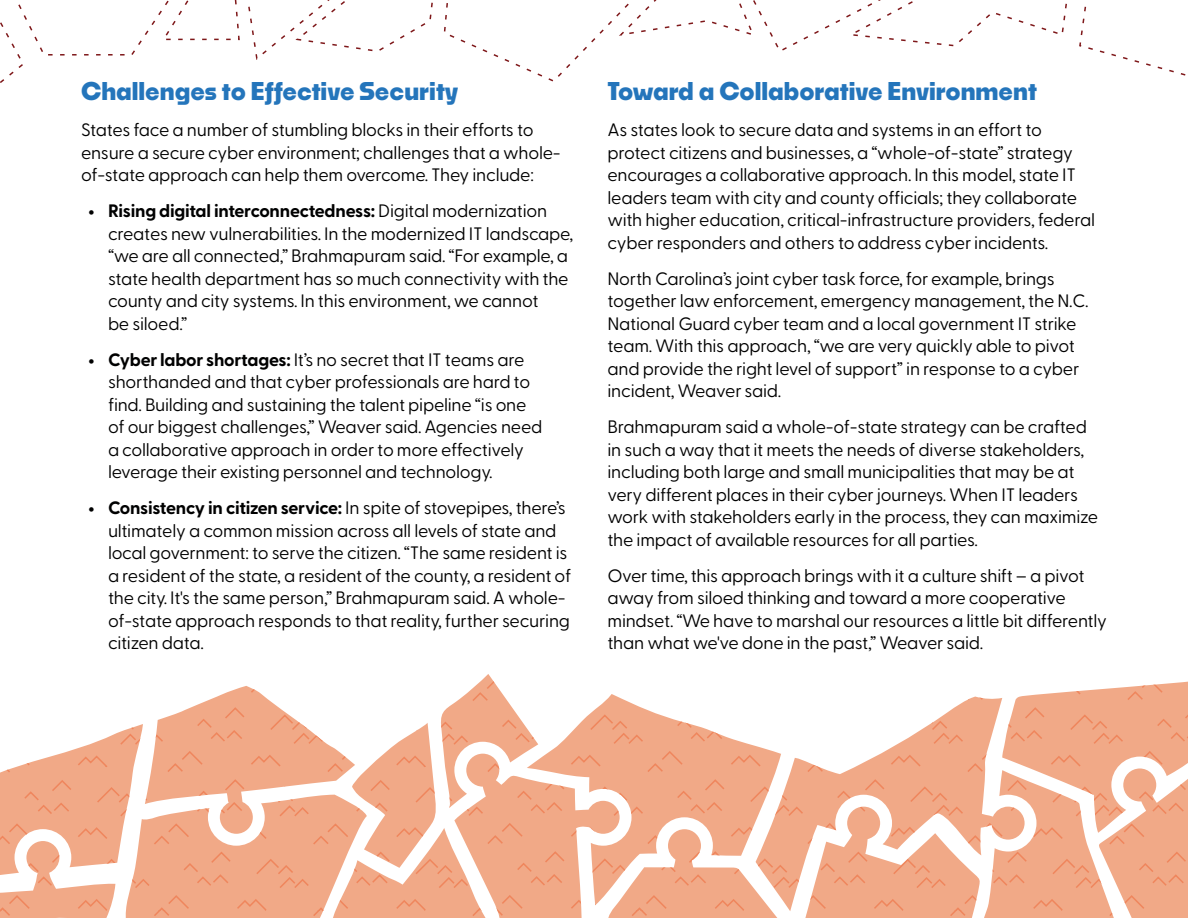
<style>
.page{position:relative;width:1188px;height:918px;background:#fff}
.page>*{position:absolute;margin:0;border:0;box-sizing:border-box;transform-origin:0 0}
.t1{font:700 24px "Noka";color:#2475bb}
.t2{font:18px/22.5px "Greycliff CF";letter-spacing:-.015em;color:#000}
.t3{font:18px/22.5px "Greycliff CF";letter-spacing:-.015em;color:#000101}
.s1{font-family:"Servus Slab";font-weight:500}
.s2{font-weight:700}
</style>
<div class="page">
<svg style="left:0;top:674px;width:778px;height:244px"></svg>
<svg style="left:756px;top:697px;width:48px;height:214px"></svg>
<svg style="left:804px;top:681px;width:384px;height:237px"></svg>
<svg style="left:443px;top:0;width:743px;height:82px"></svg>
<svg style="left:0;top:0;width:433px;height:83px"></svg>
<h1 class="t1" style="left:81px;top:76px;width:379px">Challenges to Effective Security</h1>
<p class="t2" style="left:81px;top:117px;width:481px">States face a number of stumbling blocks in their efforts to ensure a secure cyber environment; challenges that a whole&shy;of-state approach can help them overcome. They include:</p>
<p class="t3" style="left:108px;top:198px;width:467px;text-indent:-20px"><span class="s1">•</span> <span class="s2">Rising digital interconnectedness:</span> Digital modernization creates new vulnerabilities. In the modernized IT landscape, “we are all connected,” Brahmapuram said. “For example, a state health department has so much connectivity with the county and city systems. In this environment, we cannot<br>be siloed.”</p>
<p class="t3" style="left:108px;top:347px;width:436px;text-indent:-20px"><span class="s1">•</span> <span class="s2">Cyber labor shortages:</span> It’s no secret that IT teams are shorthanded and that cyber professionals are hard to find. Building and sustaining the talent pipeline “is one of our biggest challenges,” Weaver said. Agencies need a collaborative approach in order to more effectively leverage their existing personnel and technology.</p>
<p class="t3" style="left:108px;top:495px;width:465px;text-indent:-20px"><span class="s1">•</span> <span class="s2">Consistency in citizen service:</span> In spite of stovepipes, there’s ultimately a common mission across all levels of state and local government: to serve the citizen. “The same resident is a resident of the state, a resident of the county, a resident of the city. It's the same person,” Brahmapuram said. A whole&shy;of-state approach responds to that reality, further securing citizen data.</p>
<h1 class="t1" style="left:608px;top:76px;width:431px">Toward a Collaborative Environment</h1>
<p class="t2" style="left:608px;top:117px;width:489px">As states look to secure data and systems in an effort to protect citizens and businesses, a “whole-of-state” strategy encourages a collaborative approach. In this model, state IT leaders team with city and county officials; they collaborate with higher education, critical-infrastructure providers, federal cyber responders and others to address cyber incidents.</p>
<p class="t2" style="left:608px;top:266px;width:483px">North Carolina’s joint cyber task force, for example, brings together law enforcement, emergency management, the N.C.<br>National Guard cyber team and a local government IT strike team. With this approach, “we are very quickly able to pivot and provide the right level of support” in response to a cyber incident, Weaver said.</p>
<p class="t2" style="left:608px;top:414px;width:492px">Brahmapuram said a whole-of-state strategy can be crafted in such a way that it meets the needs of diverse stakeholders, including both large and small municipalities that may be at very different places in their cyber journeys. When IT leaders work with stakeholders early in the process, they can maximize the impact of available resources for all parties.</p>
<p class="t2" style="left:608px;top:563px;width:501px">Over time, this approach brings with it a culture shift – a pivot away from siloed thinking and toward a more cooperative mindset. “We have to marshal our resources a little bit differently than what we've done in the past,” Weaver said.</p>
</div>
